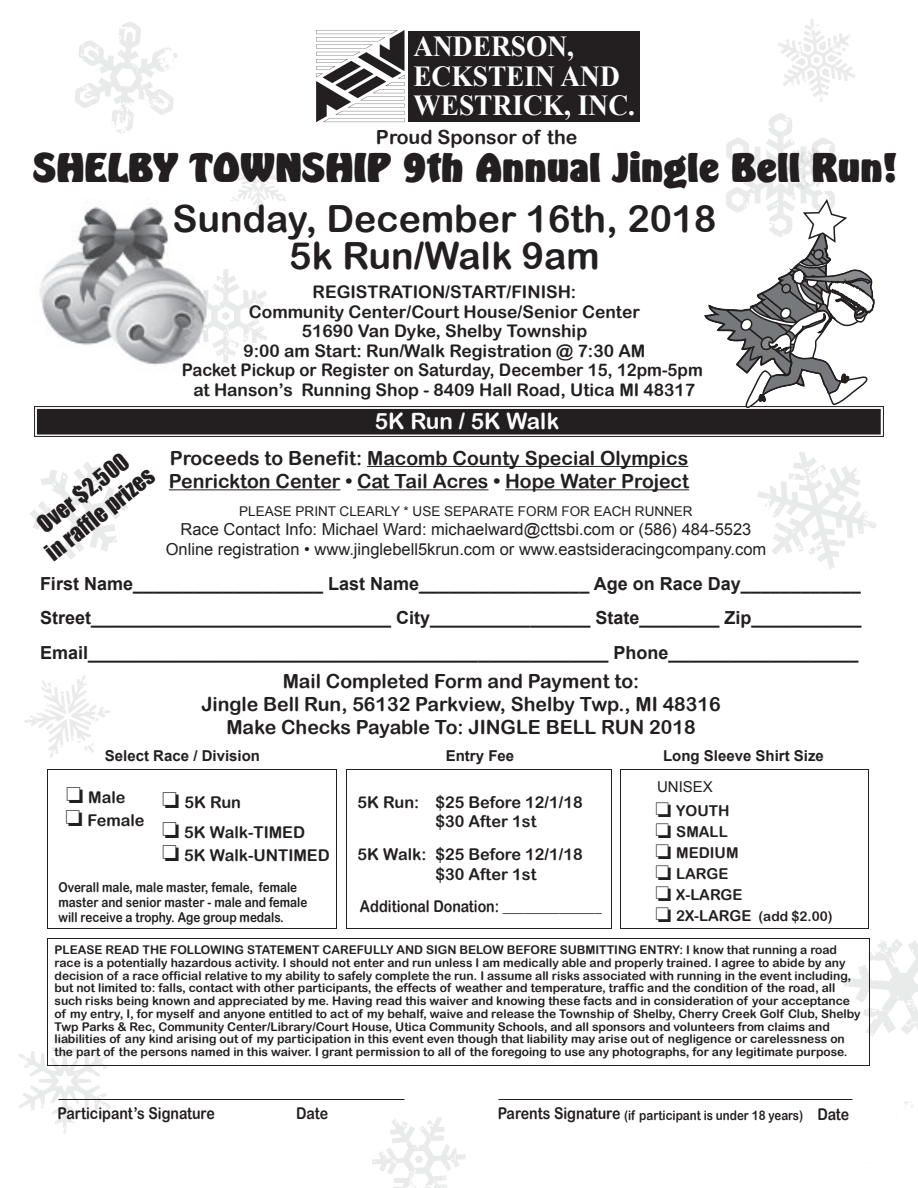
<style>
.page{position:relative;width:918px;height:1188px;background:#fff}
.page>*{position:absolute;margin:0;border:0;box-sizing:border-box;transform-origin:0 0}
.t1{font:41.4px "Vagabond";color:#231f20}
.t2{font:37.5px/37.5px "Arial Rounded MT Bold";color:#231f20;text-align:center}
.t3{font:700 28.95px/29.5px "Times New Roman";color:#fff;scale:.95 1}
.t4{font:22.5px/27px "Impact";color:#231f20;text-align:center}
.t5{font:22.5px "Arial Rounded MT Bold";color:#fff}
.t6{font:19.5px/23.4px "Arial Rounded MT Bold";color:#231f20}
.t7{font:700 18px/34.5px "Arial";color:#231f20;text-align:justify}
.t8{font:17.4px/19.5px "Arial Rounded MT Bold";color:#231f20;text-align:center}
.t9{font:16.5px/19.8px "Arial";color:#231f20;text-align:center}
.t10{font:16.2px/19.5px "Arial Rounded MT Bold";color:#231f20}
.t11{font:16.2px "Arial Rounded MT Bold";color:#231f20;scale:.87 1}
.t12{font:700 15px "Arial";color:#231f20}
.t13{font:15px/21px "Arial Rounded MT Bold";color:#231f20}
.t14{font:15px "Arial";color:#231f20}
.t15{font:13.5px/15px "Arial Rounded MT Bold";color:#231f20;scale:.87 1}
.t16{font:13.5px "Arial";color:#231f20}
.t17{font:13.5px "Arial Rounded MT Bold";color:#231f20}
.t18{font:13.2px "Arial Rounded MT Bold";color:#231f20;scale:.87 1}
.t19{font:12px/12.8px "Arial Rounded MT Bold";color:#231f20}
.s1{font-size:41.55px}
.s2{font-size:15px}
.s3{font-size:16.2px}
</style>
<div class="page">
<svg style="left:25px;top:675px;width:85px;height:83px"></svg>
<svg style="left:757px;top:452px;width:119px;height:118px"></svg>
<svg style="left:904px;top:1102px;width:9px;height:8px"></svg>
<svg style="left:844px;top:939px;width:74px;height:98px"></svg>
<svg style="left:30px;top:461px;width:98px;height:98px"></svg>
<svg style="left:372px;top:1117px;width:94px;height:71px"></svg>
<svg style="left:18px;top:1028px;width:93px;height:106px"></svg>
<hr style="left:367px;top:466px;width:321px;height:1px;background:#231f20">
<hr style="left:169px;top:489px;width:171px;height:1px;background:#231f20">
<hr style="left:357px;top:489px;width:132px;height:1px;background:#231f20">
<hr style="left:505px;top:489px;width:184px;height:1px;background:#231f20">
<div style="left:34px;top:406px;width:850px;height:31px;background:#f1f0f1;border:1px solid #231f20"></div>
<div style="left:37px;top:409px;width:844px;height:26px;background:#231f20;border:2px solid #231f20"></div>
<div style="left:47px;top:769px;width:290px;height:160px;border:1px solid #231f20"></div>
<div style="left:346px;top:769px;width:266px;height:160px;border:1px solid #231f20"></div>
<div style="left:620px;top:769px;width:249px;height:160px;border:1px solid #231f20"></div>
<div style="left:47px;top:938px;width:823px;height:128px;border:1px solid #231f20"></div>
<hr style="left:58px;top:1099px;width:347px;height:1px;background:#231f20">
<hr style="left:498px;top:1099px;width:354px;height:1px;background:#231f20">
<img style="left:39px;top:207px;width:145px;height:158px">
<svg style="left:778px;top:19px;width:77px;height:83px"></svg>
<svg style="left:75px;top:22px;width:102px;height:112px"></svg>
<svg style="left:230px;top:152px;width:56px;height:65px"></svg>
<svg style="left:184px;top:269px;width:83px;height:94px"></svg>
<div style="left:408px;top:31px;width:232px;height:90px;background:#231f20"></div>
<img style="left:316px;top:30px;width:89px;height:93px">
<svg style="left:701px;top:113px;width:175px;height:299px"></svg>
<h3 class="t3" style="left:413px;top:31px;width:235px">ANDERSON,<br>ECKSTEIN AND<br>WESTRICK, INC.</h3>
<h3 class="t6" style="left:376px;top:125px;width:203px">Proud Sponsor of the</h3>
<h1 class="t1" style="left:33px;top:144px;width:866px">SHELBY TOWNSHIP <span class="s1">9th</span> Annual Jingle Bell Run!</h1>
<h2 class="t2" style="left:172px;top:199px;width:546px">Sunday, December 16th, 2018<br>5k Run/Walk 9am</h2>
<p class="t8" style="left:182px;top:282px;width:522px">REGISTRATION/START/FINISH:<br>Community Center/Court House/Senior Center<br>51690 Van Dyke, Shelby Township<br>9:00 am Start: Run/Walk Registration @ 7:30 AM<br>Packet Pickup or Register on Saturday, December 15, 12pm-5pm at Hanson’s Running Shop - 8409 Hall Road, Utica MI 48317</p>
<h3 class="t5" style="left:375px;top:408px;width:186px">5K Run / 5K Walk</h3>
<h3 class="t6" style="left:169px;top:446px;width:522px">Proceeds to Benefit: Macomb County Special Olympics<br>Penrickton Center • Cat Tail Acres • Hope Water Project</h3>
<h3 class="t4" style="left:23px;top:523px;width:133px;rotate:-39deg">Over $2,500 in raffle prizes</h3>
<p class="t16" style="left:239px;top:502px;width:455px">PLEASE PRINT CLEARLY * USE SEPARATE FORM FOR EACH RUNNER</p>
<h3 class="t9" style="left:166px;top:520px;width:602px">Race Contact Info: Michael Ward: michaelward@cttsbi.com or (586) 484-5523<br>Online registration • www.jinglebell5krun.com or www.eastsideracingcompany.com</h3>
<p class="t7" style="left:40px;top:566px;width:823px">First Name___________________ Last Name_________________ Age on Race Day____________ Street______________________________ City________________ State________ Zip___________ Email____________________________________________________ Phone___________________</p>
<h3 class="t6" style="left:201px;top:669px;width:521px;text-align:center">Mail Completed Form and Payment to:<br>Jingle Bell Run, 56132 Parkview, Shelby Twp., MI 48316<br>Make Checks Payable To: JINGLE BELL RUN 2018</h3>
<p class="t12" style="left:105px;top:745px;width:157px">Select Race / Division</p>
<p class="t12" style="left:446px;top:745px;width:70px">Entry Fee</p>
<p class="t12" style="left:663px;top:745px;width:162px">Long Sleeve Shirt Size</p>
<p class="t14" style="left:657px;top:777px;width:57px">UNISEX</p>
<h3 class="t10" style="left:66px;top:788px;width:61px">❏ Male</h3>
<h3 class="t10" style="left:162px;top:792px;width:80px">❏ 5K Run</h3>
<h3 class="t10" style="left:436px;top:792px;width:149px;text-indent:-78px">5K Run: $25 Before 12/1/18 $30 After 1st</h3>
<h3 class="t10" style="left:436px;top:845px;width:149px;text-indent:-78px">5K Walk: $25 Before 12/1/18 $30 After 1st</h3>
<p class="t13" style="left:656px;top:800px;width:88px">❏ YOUTH ❏ SMALL ❏ MEDIUM ❏ LARGE ❏ X-LARGE</p>
<p class="t17" style="left:656px;top:908px;width:179px">❏ <span class="s2">2X-LARGE</span> (add $2.00)</p>
<h3 class="t10" style="left:66px;top:810px;width:81px">❏ Female</h3>
<h3 class="t10" style="left:162px;top:821px;width:169px;line-height:22.5px">❏ 5K Walk-TIMED<br>❏ 5K Walk-UNTIMED</h3>
<p class="t15" style="left:58px;top:880px;width:288px">Overall male, male master, female, female master and senior master - male and female will receive a trophy. Age group medals.</p>
<p class="t19" style="left:55px;top:943px;width:808px">PLEASE READ THE FOLLOWING STATEMENT CAREFULLY AND SIGN BELOW BEFORE SUBMITTING ENTRY: I know that running a road race is a potentially hazardous activity. I should not enter and run unless I am medically able and properly trained. I agree to abide by any decision of a race official relative to my ability to safely complete the run. I assume all risks associated with running in the event including, but not limited to: falls, contact with other participants, the effects of weather and temperature, traffic and the condition of the road, all such risks being known and appreciated by me. Having read this waiver and knowing these facts and in consideration of your acceptance of my entry, I, for myself and anyone entitled to act of my behalf, waive and release the Township of Shelby, Cherry Creek Golf Club, Shelby Twp Parks &amp; Rec, Community Center/Library/Court House, Utica Community Schools, and all sponsors and volunteers from claims and liabilities of any kind arising out of my participation in this event even though that liability may arise out of negligence or carelessness on the part of the persons named in this waiver. I grant permission to all of the foregoing to use any photographs, for any legitimate purpose.</p>
<h3 class="t11" style="left:360px;top:896px;width:279px">Additional Donation: ______________</h3>
<h3 class="t11" style="left:57px;top:1104px;width:182px">Participant’s Signature</h3>
<h3 class="t11" style="left:296px;top:1104px;width:38px">Date</h3>
<p class="t18" style="left:498px;top:1107px;width:406px"><span class="s3">Parents Signature</span> (if participant is under 18 years) <span class="s3">Date</span></p>
</div>
